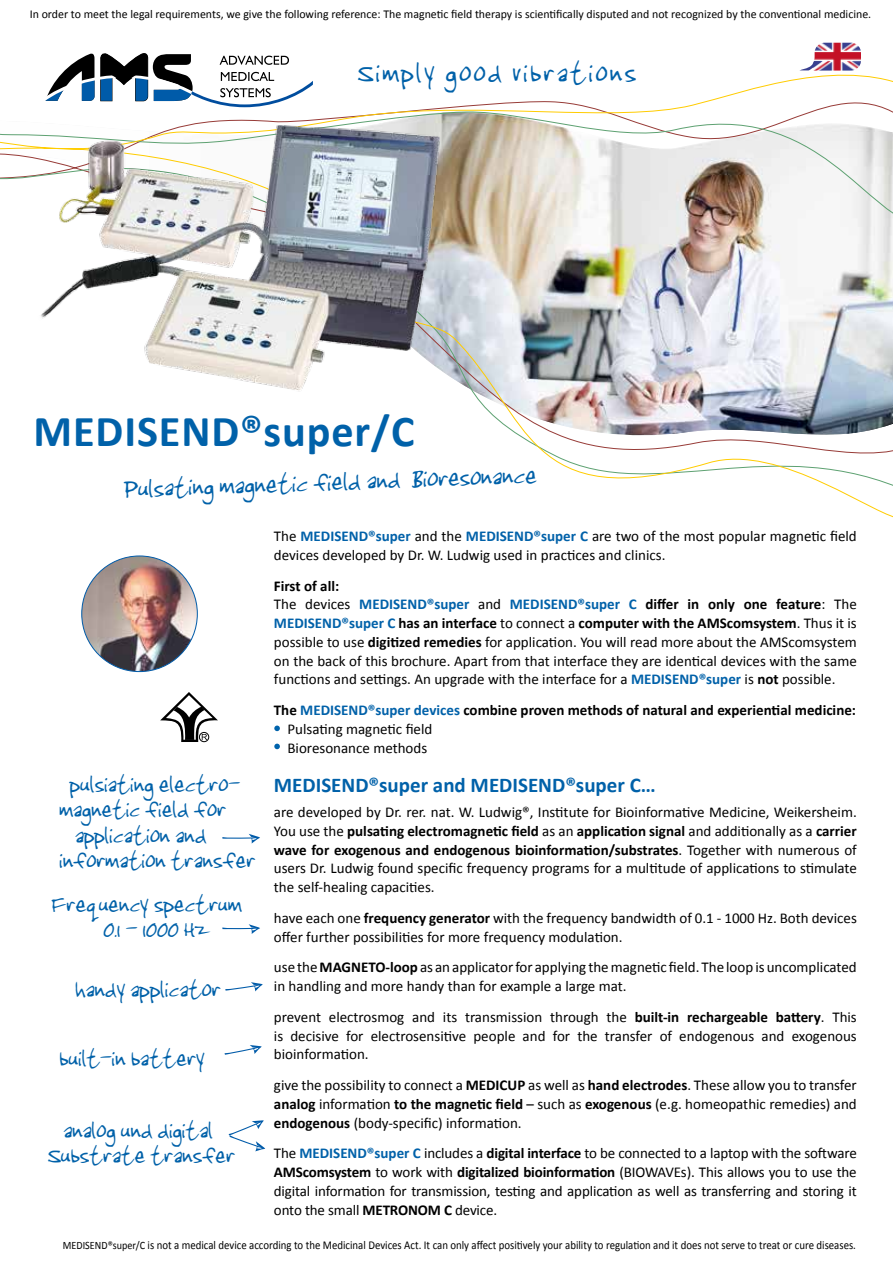
<style>
.page{position:relative;width:893px;height:1263px;background:#fff}
.page>*{position:absolute;margin:0;border:0;box-sizing:border-box;transform-origin:0 0}
.t1{font:700 44.25px "Calibri";letter-spacing:.02em;color:#0061a9}
.t2{font:39.6px "Jenkinsv 20";letter-spacing:.06em;color:#0061a9}
.t3{font:36px "Jenkinsv 20";color:#0061a9}
.t4{font:33px/25.5px "Jenkinsv 20";color:#0061a9}
.t5{font:700 21px "Calibri";color:#0061a9}
.t6{font:15px/18.8px "Calibri";color:#000}
.t7{font:700 15px/18.8px "Calibri";color:#000}
.t8{font:12px "Calibri";color:#000;scale:.9 1}
.t9{font:12px "Calibri";color:#000}
.s1{font-weight:700;color:#0061a9}
.s2{font-weight:700}
.s3{color:#0061a9}
.s4{font-weight:400}
.s5{font-size:11.25px}
</style>
<div class="page">
<img style="left:0;top:74px;width:893px;height:444px">
<svg style="left:224px;top:1045px;width:38px;height:10px"></svg>
<svg style="left:222px;top:834px;width:38px;height:10px"></svg>
<svg style="left:222px;top:924px;width:38px;height:10px"></svg>
<svg style="left:274px;top:725px;width:6px;height:6px"></svg>
<svg style="left:274px;top:744px;width:6px;height:5px"></svg>
<svg style="left:225px;top:982px;width:38px;height:10px"></svg>
<img style="left:29px;top:125px;width:426px;height:276px">
<svg style="left:228px;top:1120px;width:38px;height:32px"></svg>
<img style="left:814px;top:43px;width:47px;height:28px">
<svg style="left:799px;top:61px;width:23px;height:10px"></svg>
<img style="left:96px;top:556px;width:96px;height:115px">
<img style="left:191px;top:588px;width:6px;height:51px">
<img style="left:82px;top:575px;width:15px;height:78px">
<svg style="left:160px;top:692px;width:58px;height:50px"></svg>
<svg style="left:40px;top:53px;width:273px;height:55px"></svg>
<p class="t9" style="left:30px;top:6px;width:843px">In order to meet the legal requirements, we give the following reference: The magnetic field therapy is scientifically disputed and not recognized by the conventional medicine.</p>
<h2 class="t2" style="left:356px;top:50px;width:280px">Simply good vibrations</h2>
<h1 class="t1" style="left:34px;top:403px;width:382px">MEDISEND®super/C</h1>
<h3 class="t3" style="left:121px;top:469px;width:416px;rotate:-2deg">Pulsating magnetic field and Bioresonance</h3>
<h3 class="t4" style="left:69px;top:771px;width:172px">pulsiating electro-</h3>
<h3 class="t4" style="left:58px;top:797px;width:168px">magnetic field for</h3>
<h3 class="t4" style="left:74px;top:822px;width:133px">application and</h3>
<h3 class="t4" style="left:58px;top:848px;width:198px">information transfer</h3>
<h3 class="t4" style="left:103px;top:891px;width:140px;text-indent:-52px">Frequency spectrum<br>0.1 - 1000 Hz</h3>
<h3 class="t4" style="left:74px;top:977px;width:147px">handy applicator</h3>
<h3 class="t4" style="left:58px;top:1045px;width:147px">built-in battery</h3>
<h3 class="t4" style="left:47px;top:1117px;width:189px;text-align:center">analog und digital<br>Substrate transfer</h3>
<p class="t6" style="left:274px;top:527px;width:584px">The <span class="s1">MEDISEND®super</span> and the <span class="s1">MEDISEND®super C</span> are two of the most popular magnetic field devices developed by Dr. W. Ludwig used in practices and clinics.</p>
<p class="t6" style="left:274px;top:576px;width:584px"><span class="s2">First of all:<br></span>The devices <span class="s1">MEDISEND®super</span> and <span class="s1">MEDISEND®super C</span> <span class="s2">differ in only one feature</span>: The <span class="s1">MEDISEND®super C</span> <span class="s2">has an interface</span> to connect a <span class="s2">computer with the AMScomsystem</span>. Thus it is possible to use <span class="s2">digitized remedies</span> for application. You will read more about the AMScomsystem on the back of this brochure. Apart from that interface they are identical devices with the same functions and settings. An upgrade with the interface for a <span class="s1">MEDISEND®super</span> is <span class="s2">not</span> possible.</p>
<p class="t7" style="left:287px;top:701px;width:570px;text-indent:-14px">The <span class="s3">MEDISEND®super devices</span> combine proven methods of natural and experiential medicine:<br><span class="s4">Pulsating magnetic field<br>Bioresonance methods</span></p>
<h3 class="t5" style="left:274px;top:772px;width:383px">MEDISEND®super and MEDISEND®super C…</h3>
<p class="t6" style="left:274px;top:803px;width:584px;text-align:justify">are developed by Dr. rer. nat. W. Ludwig®, Institute for Bioinformative Medicine, Weikersheim.<br>You use the <span class="s2">pulsating electromagnetic field</span> as an <span class="s2">application signal</span> and additionally as a <span class="s2">carrier wave for exogenous and endogenous bioinformation/substrates</span>. Together with numerous of users Dr. Ludwig found specific frequency programs for a multitude of applications to stimulate the self-healing capacities.</p>
<p class="t6" style="left:274px;top:908px;width:584px">have each one <span class="s2">frequency generator</span> with the frequency bandwidth of 0.1 - 1000 Hz. Both devices offer further possibilities for more frequency modulation.</p>
<p class="t6" style="left:274px;top:958px;width:584px">use the <span class="s2">MAGNETO-loop</span> as an applicator for applying the magnetic field. The loop is uncomplicated in handling and more handy than for example a large mat.</p>
<p class="t6" style="left:274px;top:1007px;width:584px;text-align:justify">prevent electrosmog and its transmission through the <span class="s2">built-in rechargeable battery</span>. This is decisive for electrosensitive people and for the transfer of endogenous and exogenous bioinformation.</p>
<p class="t6" style="left:274px;top:1076px;width:584px;text-align:justify">give the possibility to connect a <span class="s2">MEDICUP</span> as well as <span class="s2">hand electrodes</span>. These allow you to transfer <span class="s2">analog</span> information <span class="s2">to the magnetic field</span> – such as <span class="s2">exogenous</span> (e.g. homeopathic remedies) and <span class="s2">endogenous</span> (body-specific) information.</p>
<p class="t6" style="left:274px;top:1144px;width:584px;text-align:justify">The <span class="s1">MEDISEND®super C</span> includes a <span class="s2">digital interface</span> to be connected to a laptop with the software <span class="s2">AMScomsystem</span> to work with <span class="s2">digitalized bioinformation</span> (BIOWAVEs). This allows you to use the digital information for transmission, testing and application as well as transferring and storing it onto the small <span class="s2">METRONOM C</span> device.</p>
<p class="t8" style="left:63px;top:1237px;width:883px"><span class="s5">MEDISEND®super/C</span> is not a medical device according to the Medicinal Devices Act. It can only affect positively your ability to regulation and it does not serve to treat or cure diseases.</p>
</div>
